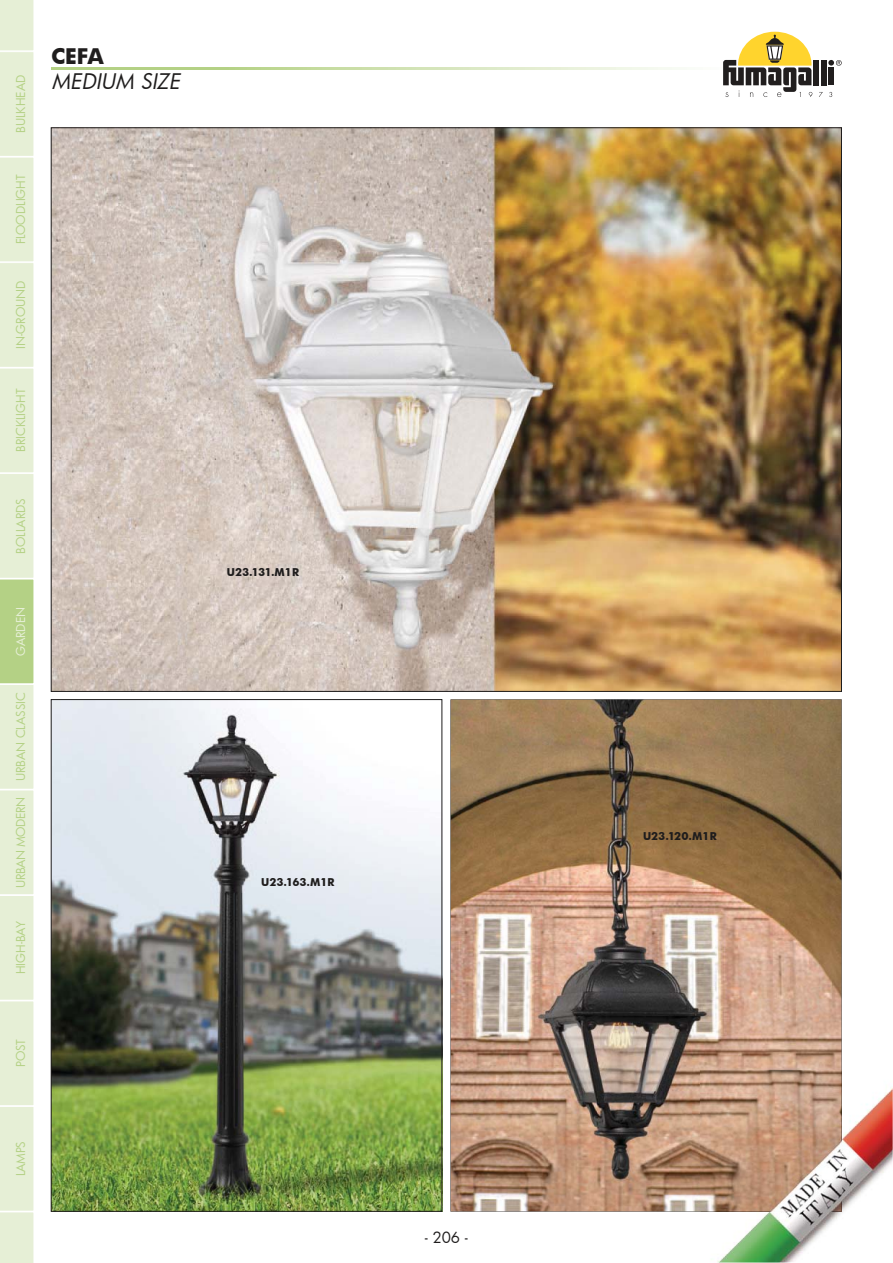
<style>
.page{position:relative;width:893px;height:1263px;background:#fff}
.page>*{position:absolute;margin:0;border:0;box-sizing:border-box;transform-origin:0 0}
.t1{font:italic 21px "Futura";color:#1f1d1d}
.t2{font:700 21px "Futura";color:#1f1d1d}
.t3{font:15px "Futura";color:#1f1d1d}
.t4{font:12px "Futura";color:#b4d185}
.t5{font:12px "Futura";letter-spacing:-.03em;color:#b4d185}
.t6{font:12px "Futura";color:#e6efd6}
.t7{font:700 10.5px "Futura";color:#1f1d1d}
</style>
<div class="page">
<svg style="left:51px;top:67px;width:776px;height:3px;background:#d0e2b3"></svg>
<div style="left:813px;top:60px;width:6px;height:25px;background:#211e1e"></div>
<div style="left:821px;top:60px;width:5px;height:25px;background:#211e1e"></div>
<div style="left:828px;top:67px;width:6px;height:18px;background:#211e1e"></div>
<svg style="left:828px;top:60px;width:14px;height:6px"></svg>
<svg style="left:829px;top:92px;width:3px;height:5px"></svg>
<svg style="left:723px;top:32px;width:89px;height:65px"></svg>
<img style="left:53px;top:130px;width:787px;height:560px">
<img style="left:53px;top:701px;width:387px;height:509px">
<img style="left:451px;top:699px;width:391px;height:513px">
<img style="left:717px;top:1088px;width:176px;height:175px">
<img style="left:700px;top:1070px;width:142px;height:142px">
<svg style="left:0;top:0;width:34px;height:1263px;background:#e2ecd0"></svg>
<p class="t4" style="left:13px;top:133px;width:60px;rotate:-90deg">BULKHEAD</p>
<p class="t4" style="left:13px;top:244px;width:71px;rotate:-90deg">FLOODLIGHT</p>
<p class="t4" style="left:13px;top:349px;width:70px;rotate:-90deg">IN-GROUND</p>
<p class="t4" style="left:13px;top:452px;width:65px;rotate:-90deg">BRICKLIGHT</p>
<p class="t4" style="left:13px;top:554px;width:57px;rotate:-90deg">BOLLARDS</p>
<p class="t6" style="left:13px;top:656px;width:50px;rotate:-90deg">GARDEN</p>
<p class="t4" style="left:13px;top:781px;width:90px;rotate:-90deg">URBAN CLASSIC</p>
<p class="t5" style="left:13px;top:888px;width:93px;rotate:-90deg">URBAN MODERN</p>
<p class="t4" style="left:13px;top:974px;width:55px;rotate:-90deg">HIGH-BAY</p>
<p class="t4" style="left:13px;top:1067px;width:29px;rotate:-90deg">POST</p>
<h1 class="t2" style="left:51px;top:41px;width:54px">CEFA</h1>
<h1 class="t1" style="left:51px;top:67px;width:135px">MEDIUM SIZE</h1>
<p class="t4" style="left:13px;top:1176px;width:36px;rotate:-90deg">LAMPS</p>
<p class="t7" style="left:227px;top:564px;width:74px">U23.131.M1R</p>
<p class="t7" style="left:261px;top:874px;width:75px">U23.163.M1R</p>
<p class="t3" style="left:425px;top:1227px;width:45px">- 206 -</p>
<p class="t7" style="left:643px;top:829px;width:75px">U23.120.M1R</p>
</div>
